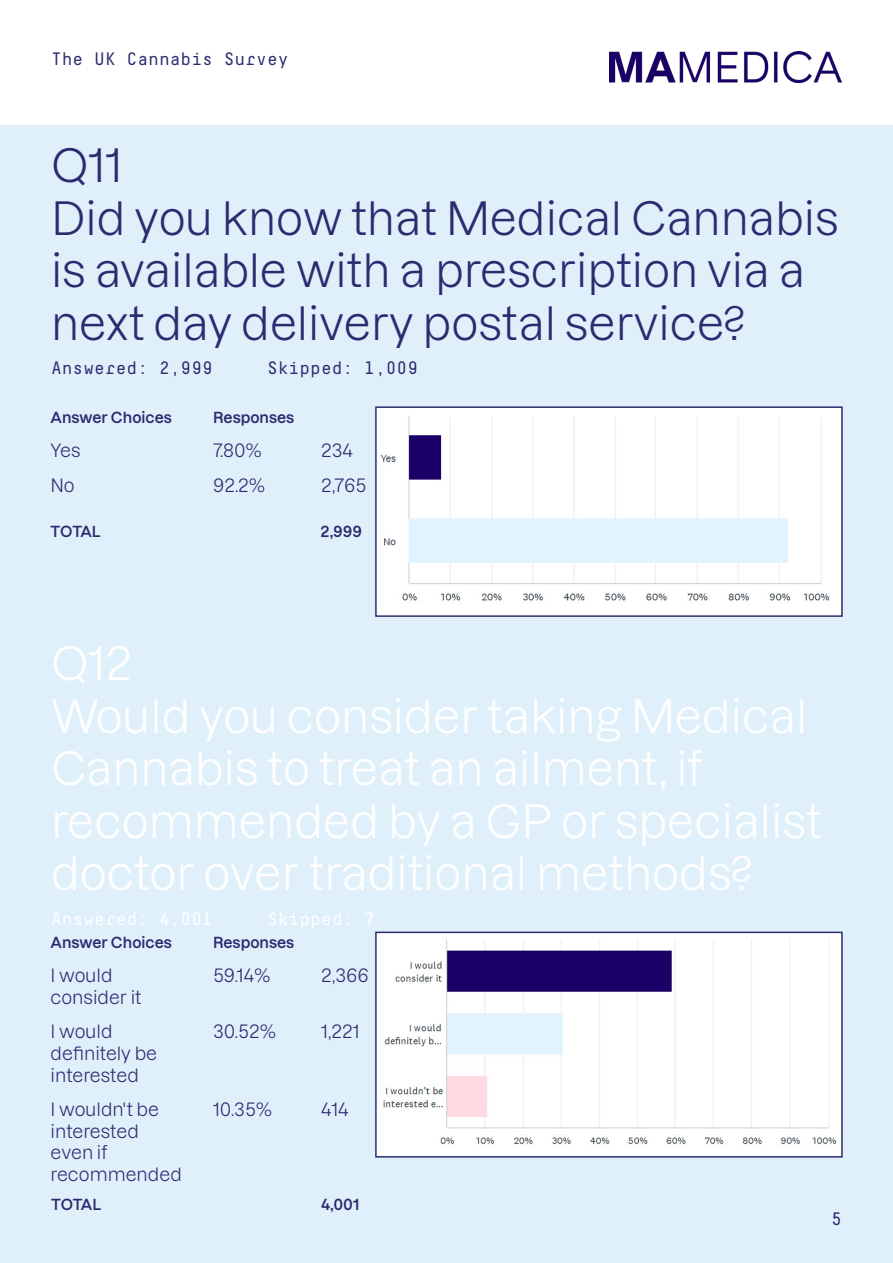
<style>
.page{position:relative;width:893px;height:1263px;background:#fff}
.page>*{position:absolute;margin:0;border:0;box-sizing:border-box;transform-origin:0 0}
.t1{font:45px/52.5px "Dazzed";color:#fff}
.t2{font:45px/52.5px "Dazzed";color:#2c2b70}
.t3{font:18px/21.6px "Dazzed";color:#2c2b70}
.t4{font:18px "Decima Mono A";color:#2c2b70}
.t5{font:18px "Decima Mono A";color:#fff}
.t6{font:600 15px "Dazzed";color:#2c2b70}
</style>
<div class="page">
<div style="left:0;top:125px;width:893px;height:1138px;background:#dff0fb"></div>
<img style="left:378px;top:409px;width:462px;height:205px">
<div style="left:375px;top:406px;width:468px;height:211px;border:2px solid #2c2b70"></div>
<img style="left:378px;top:934px;width:462px;height:220px">
<div style="left:375px;top:931px;width:468px;height:226px;border:2px solid #2c2b70"></div>
<img style="left:609px;top:51px;width:233px;height:31px">
<p class="t4" style="left:51px;top:48px;width:239px">The UK Cannabis Survey</p>
<h1 class="t2" style="left:51px;top:134px;width:789px">Q11<br>Did you know that Medical Cannabis is available with a prescription via a next day delivery postal service?</h1>
<p class="t4" style="left:51px;top:358px;width:164px">Answered: 2,999</p>
<p class="t4" style="left:267px;top:358px;width:153px">Skipped: 1,009</p>
<p class="t6" style="left:51px;top:405px;width:123px">Answer Choices</p>
<p class="t3" style="left:51px;top:431px;width:31px;line-height:34.3px">Yes<br>No</p>
<p class="t6" style="left:213px;top:405px;width:83px">Responses</p>
<p class="t3" style="left:213px;top:438px;width:50px">7.80%</p>
<p class="t3" style="left:321px;top:438px;width:33px">234</p>
<p class="t3" style="left:213px;top:472px;width:54px">92.2%</p>
<p class="t3" style="left:321px;top:472px;width:47px">2,765</p>
<p class="t6" style="left:51px;top:519px;width:52px">TOTAL</p>
<p class="t6" style="left:321px;top:519px;width:43px">2,999</p>
<h1 class="t1" style="left:51px;top:632px;width:772px">Q12<br>Would you consider taking Medical<br>Cannabis to treat an ailment, if recommended by a GP or specialist doctor over traditional methods?</h1>
<p class="t5" style="left:51px;top:908px;width:164px">Answered: 4,001</p>
<p class="t5" style="left:267px;top:908px;width:109px">Skipped: 7</p>
<p class="t6" style="left:51px;top:930px;width:123px">Answer Choices</p>
<p class="t3" style="left:51px;top:963px;width:92px">I would consider it</p>
<p class="t3" style="left:51px;top:1019px;width:108px">I would definitely be interested</p>
<p class="t3" style="left:51px;top:1096px;width:133px">I wouldn't be interested even if recommended</p>
<p class="t6" style="left:213px;top:930px;width:83px">Responses</p>
<p class="t3" style="left:213px;top:963px;width:59px">59.14%</p>
<p class="t3" style="left:321px;top:963px;width:49px">2,366</p>
<p class="t3" style="left:213px;top:1019px;width:65px">30.52%</p>
<p class="t3" style="left:321px;top:1019px;width:40px">1,221</p>
<p class="t3" style="left:213px;top:1096px;width:61px">10.35%</p>
<p class="t3" style="left:321px;top:1096px;width:29px">414</p>
<p class="t6" style="left:51px;top:1192px;width:52px">TOTAL</p>
<p class="t6" style="left:321px;top:1192px;width:40px">4,001</p>
<p class="t4" style="left:831px;top:1209px;width:12px">5</p>
</div>
